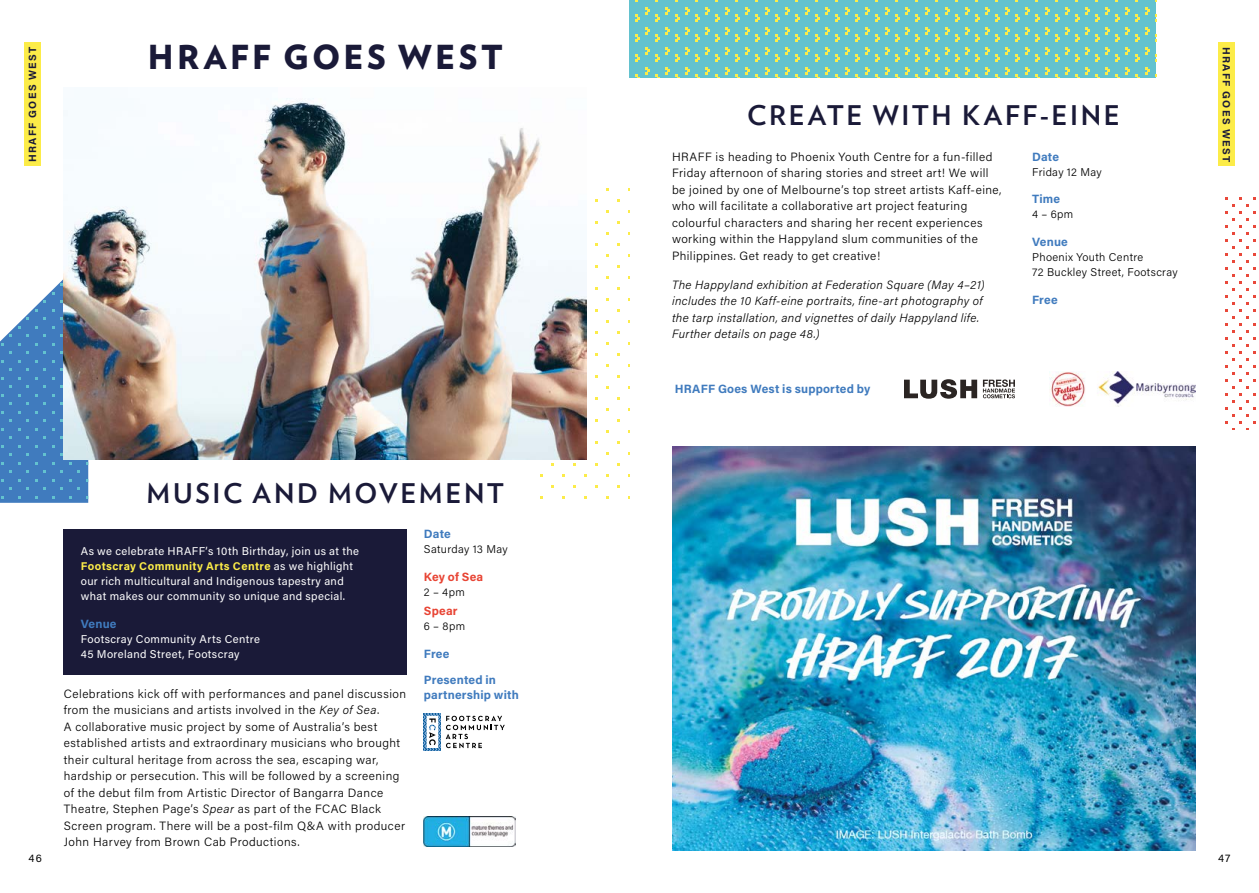
<style>
.page{position:relative;width:1259px;height:893px;background:#fff}
.page>*{position:absolute;margin:0;border:0;box-sizing:border-box;transform-origin:0 0}
.t1{font:900 33px "Verlag";letter-spacing:.1em;color:#1a1a38}
.t2{font:700 27px "Verlag";letter-spacing:.095em;color:#1a1a38}
.t3{font:300 12px/16.5px "Acumin Pro";letter-spacing:.04em;color:#000}
.t4{font:italic 300 12px/16.5px "Acumin Pro";letter-spacing:.03em;color:#000}
.t5{font:700 12px/15px "Acumin Pro";letter-spacing:.015em;color:#407bbe}
.t6{font:700 12px "Acumin Pro";color:#e84434}
.t7{font:11.25px/15px "Acumin Pro";letter-spacing:.035em;color:#fff}
.t8{font:300 11.25px/15px "Acumin Pro";letter-spacing:.03em;color:#000}
.t9{font:700 10.5px "Acumin Pro";letter-spacing:.125em;color:#1a1a38}
.t10{font:10.5px "Acumin Pro";color:#000}
.s1{font-weight:700;color:#fcec48}
.s2{font-style:italic}
</style>
<div class="page">
<svg style="left:630px;top:0;width:526px;height:78px;background:#75c7be"></svg>
<svg style="left:1225px;top:197px;width:31px;height:233px"></svg>
<svg style="left:0;top:266px;width:88px;height:237px"></svg>
<div style="left:64px;top:530px;width:343px;height:145px;background:#1a1a38"></div>
<img style="left:64px;top:98px;width:523px;height:361px">
<img style="left:672px;top:446px;width:523px;height:404px">
<svg style="left:424px;top:713px;width:81px;height:38px"></svg>
<img style="left:1049px;top:371px;width:146px;height:35px">
<svg style="left:983px;top:379px;width:32px;height:19px"></svg>
<svg style="left:904px;top:379px;width:73px;height:20px"></svg>
<img style="left:424px;top:817px;width:91px;height:29px">
<div style="left:24px;top:43px;width:16px;height:123px;background:#fcec48"></div>
<div style="left:1218px;top:43px;width:16px;height:123px;background:#fcec48"></div>
<h1 class="t1" style="left:148px;top:30px;width:356px">HRAFF GOES WEST</h1>
<p class="t9" style="left:25px;top:162px;width:116px;rotate:-90deg">HRAFF GOES WEST</p>
<p class="t9" style="left:1233px;top:47px;width:116px;rotate:90deg">HRAFF GOES WEST</p>
<h2 class="t2" style="left:747px;top:94px;width:374px">CREATE WITH KAFF-EINE</h2>
<p class="t3" style="left:672px;top:148px;width:331px">HRAFF is heading to Phoenix Youth Centre for a fun-filled Friday afternoon of sharing stories and street art! We will be joined by one of Melbourne’s top street artists Kaff-eine, who will facilitate a collaborative art project featuring colourful characters and sharing her recent experiences working within the Happyland slum communities of the Philippines. Get ready to get creative!</p>
<p class="t4" style="left:672px;top:276px;width:314px">The Happyland exhibition at Federation Square (May 4–21) includes the 10 Kaff-eine portraits, fine-art photography of the tarp installation, and vignettes of daily Happyland life.<br>Further details on page 48.)</p>
<p class="t5" style="left:1032px;top:148px;width:28px">Date</p>
<p class="t8" style="left:1032px;top:164px;width:71px">Friday 12 May</p>
<p class="t5" style="left:1032px;top:191px;width:30px">Time</p>
<p class="t8" style="left:1032px;top:206px;width:43px">4 – 6pm</p>
<p class="t5" style="left:1032px;top:234px;width:37px">Venue</p>
<p class="t8" style="left:1032px;top:249px;width:147px">Phoenix Youth Centre<br>72 Buckley Street, Footscray</p>
<p class="t5" style="left:1032px;top:292px;width:27px">Free</p>
<h2 class="t2" style="left:147px;top:472px;width:359px">MUSIC AND MOVEMENT</h2>
<p class="t7" style="left:81px;top:543px;width:280px">As we celebrate HRAFF’s 10th Birthday, join us at the <span class="s1">Footscray Community Arts Centre</span> as we highlight our rich multicultural and Indigenous tapestry and what makes our community so unique and special.</p>
<p class="t5" style="left:81px;top:615px;width:37px">Venue</p>
<p class="t7" style="left:81px;top:631px;width:181px">Footscray Community Arts Centre<br>45 Moreland Street, Footscray</p>
<p class="t3" style="left:64px;top:685px;width:344px">Celebrations kick off with performances and panel discussion from the musicians and artists involved in the <span class="s2">Key of Sea</span>.<br>A collaborative music project by some of Australia’s best established artists and extraordinary musicians who brought their cultural heritage from across the sea, escaping war, hardship or persecution. This will be followed by a screening of the debut film from Artistic Director of Bangarra Dance Theatre, Stephen Page’s <span class="s2">Spear</span> as part of the FCAC Black Screen program. There will be a post-film Q&amp;A with producer John Harvey from Brown Cab Productions.</p>
<p class="t5" style="left:424px;top:526px;width:28px">Date</p>
<p class="t8" style="left:424px;top:542px;width:85px">Saturday 13 May</p>
<p class="t6" style="left:424px;top:568px;width:61px">Key of Sea</p>
<p class="t8" style="left:424px;top:584px;width:42px">2 – 4pm</p>
<p class="t6" style="left:424px;top:603px;width:35px">Spear</p>
<p class="t8" style="left:424px;top:619px;width:43px">6 – 8pm</p>
<p class="t5" style="left:424px;top:646px;width:27px">Free</p>
<p class="t5" style="left:424px;top:672px;width:96px">Presented in partnership with</p>
<p class="t5" style="left:675px;top:381px;width:197px">HRAFF Goes West is supported by</p>
<p class="t10" style="left:28px;top:851px;width:15px">46</p>
<p class="t10" style="left:1218px;top:851px;width:14px">47</p>
</div>
